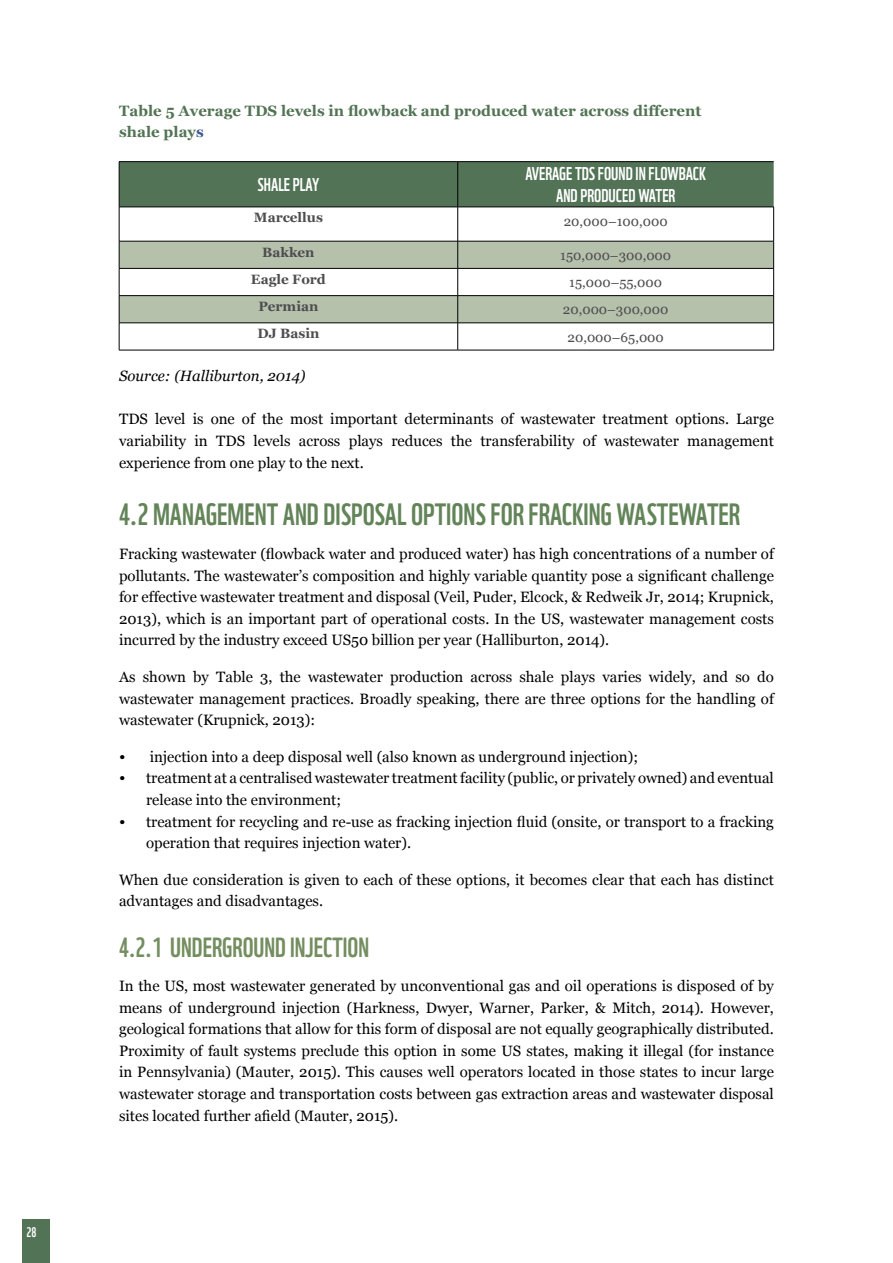
<style>
.page{position:relative;width:893px;height:1263px;background:#fff}
.page>*{position:absolute;margin:0;border:0;box-sizing:border-box;transform-origin:0 0}
.t1{font:30px "WWF";color:#638459}
.t2{font:27px "WWF";color:#748e60}
.t3{font:18px/21.6px "WWF";color:#fff;text-align:center}
.t4{font:15px/21.6px "Georgia";color:#000;text-align:justify}
.t5{font:700 15px/21.6px "Georgia";color:#527354}
.t6{font:italic 15px "Georgia";color:#000}
.t7{font:13.5px "Georgia";color:#4d4d4f}
.t8{font:700 13.5px "Georgia";color:#4d4d4f}
.t9{font:13.5px "WWF";color:#fff}
.s1{color:#3c5993}
.s2{font-size:16.5px}
</style>
<div class="page">
<div style="left:22px;top:1220px;width:28px;height:43px;background:#527355"></div>
<div style="left:120px;top:162px;width:654px;height:45px;background:#527355"></div>
<svg style="left:120px;top:242px;width:653px;height:81px;fill:#b6c1ac"></svg>
<hr style="left:119px;top:161px;width:339px;height:1px;background:#000">
<hr style="left:119px;top:162px;width:1px;height:45px;background:#000">
<hr style="left:458px;top:161px;width:316px;height:1px;background:#000">
<hr style="left:457px;top:162px;width:1px;height:45px;background:#000">
<hr style="left:119px;top:268px;width:339px;height:1px;background:#000">
<hr style="left:458px;top:268px;width:316px;height:1px;background:#000">
<hr style="left:119px;top:207px;width:339px;height:1px;background:#000">
<hr style="left:119px;top:207px;width:1px;height:34px;background:#000">
<hr style="left:458px;top:207px;width:316px;height:1px;background:#000">
<hr style="left:457px;top:207px;width:1px;height:34px;background:#000">
<hr style="left:773px;top:207px;width:1px;height:34px;background:#000">
<hr style="left:119px;top:241px;width:339px;height:1px;background:#000">
<hr style="left:458px;top:241px;width:316px;height:1px;background:#000">
<hr style="left:119px;top:350px;width:339px;height:1px;background:#000">
<hr style="left:458px;top:350px;width:316px;height:1px;background:#000">
<hr style="left:119px;top:295px;width:339px;height:1px;background:#000">
<svg style="left:119px;top:241px;width:1px;height:109px"></svg>
<hr style="left:119px;top:323px;width:339px;height:1px;background:#000">
<hr style="left:458px;top:295px;width:316px;height:1px;background:#000">
<svg style="left:457px;top:241px;width:1px;height:109px"></svg>
<svg style="left:773px;top:241px;width:1px;height:109px"></svg>
<hr style="left:458px;top:323px;width:316px;height:1px;background:#000">
<p class="t9" style="left:26px;top:1221px;width:11px">28</p>
<p class="t5" style="left:119px;top:100px;width:584px">Table 5 Average TDS levels in flowback and produced water across different shale play<span class="s1">s</span></p>
<p class="t3" style="left:258px;top:172px;width:63px">SHALE PLAY</p>
<p class="t3" style="left:526px;top:161px;width:182px">AVERAGE TDS FOUND IN FLOWBACK<br>AND PRODUCED WATER</p>
<p class="t8" style="left:254px;top:209px;width:71px">Marcellus</p>
<p class="t7" style="left:564px;top:213px;width:105px">20,000–100,000</p>
<p class="t8" style="left:262px;top:243px;width:54px">Bakken</p>
<p class="t7" style="left:560px;top:247px;width:112px">150,000–300,000</p>
<p class="t8" style="left:251px;top:271px;width:76px">Eagle Ford</p>
<p class="t7" style="left:569px;top:274px;width:94px">15,000–55,000</p>
<p class="t8" style="left:258px;top:298px;width:62px">Permian</p>
<p class="t7" style="left:563px;top:301px;width:107px">20,000–300,000</p>
<p class="t8" style="left:257px;top:325px;width:64px">DJ Basin</p>
<p class="t7" style="left:567px;top:329px;width:98px">20,000–65,000</p>
<p class="t6" style="left:119px;top:367px;width:188px">Source: (Halliburton, 2014)</p>
<p class="t4" style="left:119px;top:409px;width:656px">TDS level is one of the most important determinants of wastewater treatment options. Large variability in TDS levels across plays reduces the transferability of wastewater management experience from one play to the next.</p>
<h1 class="t1" style="left:119px;top:491px;width:623px">4.2 MANAGEMENT AND DISPOSAL OPTIONS FOR FRACKING WASTEWATER</h1>
<p class="t4" style="left:119px;top:543px;width:656px">Fracking wastewater (flowback water and produced water) has high concentrations of a number of pollutants. The wastewater’s composition and highly variable quantity pose a significant challenge for effective wastewater treatment and disposal (Veil, Puder, Elcock, &amp; Redweik Jr, 2014; Krupnick, 2013), which is an important part of operational costs. In the US, wastewater management costs incurred by the industry exceed US50 billion per year (Halliburton, 2014).</p>
<p class="t4" style="left:119px;top:666px;width:656px">As shown by Table 3, the wastewater production across shale plays varies widely, and so do wastewater management practices. Broadly speaking, there are three options for the handling of wastewater (Krupnick, 2013):</p>
<p class="t4" style="left:119px;top:746px;width:521px"><span class="s2">•</span> injection into a deep disposal well (also known as underground injection);</p>
<p class="t4" style="left:146px;top:768px;width:629px;text-indent:-27px"><span class="s2">•</span> treatment at a centralised wastewater treatment facility (public, or privately owned) and eventual release into the environment;</p>
<p class="t4" style="left:146px;top:811px;width:629px;text-indent:-27px"><span class="s2">•</span> treatment for recycling and re-use as fracking injection fluid (onsite, or transport to a fracking operation that requires injection water).</p>
<p class="t4" style="left:119px;top:869px;width:656px">When due consideration is given to each of these options, it becomes clear that each has distinct advantages and disadvantages.</p>
<h2 class="t2" style="left:119px;top:926px;width:252px">4.2.1 UNDERGROUND INJECTION</h2>
<p class="t4" style="left:119px;top:975px;width:656px">In the US, most wastewater generated by unconventional gas and oil operations is disposed of by means of underground injection (Harkness, Dwyer, Warner, Parker, &amp; Mitch, 2014). However, geological formations that allow for this form of disposal are not equally geographically distributed.<br>Proximity of fault systems preclude this option in some US states, making it illegal (for instance in Pennsylvania) (Mauter, 2015). This causes well operators located in those states to incur large wastewater storage and transportation costs between gas extraction areas and wastewater disposal sites located further afield (Mauter, 2015).</p>
</div>
